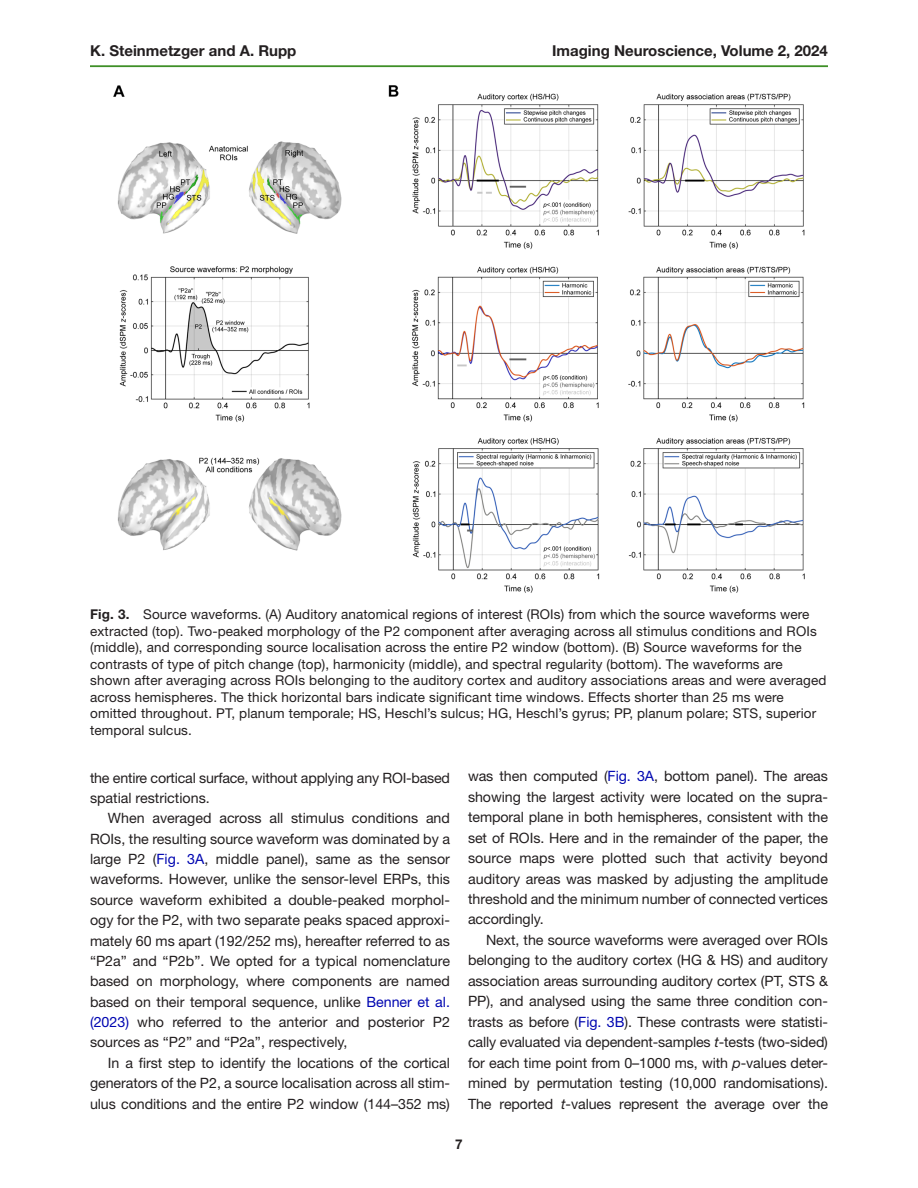
<style>
.page{position:relative;width:918px;height:1188px;background:#fff}
.page>*{position:absolute;margin:0;border:0;box-sizing:border-box;transform-origin:0 0}
.t1{font:700 15px "Helvetica Neue LT Std";color:#231f20}
.t2{font:14.25px/20.4px "Helvetica Neue LT Std";letter-spacing:-.005em;color:#231f20;text-align:justify}
.t3{font:13.5px/16.5px "Helvetica Neue LT Std";letter-spacing:.01em;color:#231f20}
.t4{font:700 13.5px "Helvetica Neue LT Std";color:#231f20}
.s1{font-weight:700}
.s2{color:#0006b1}
.s3{font-style:italic}
</style>
<div class="page">
<hr style="left:90px;top:66px;width:738px;height:1px;background:#3e8f27">
<img style="left:113px;top:85px;width:692px;height:508px">
<p class="t1" style="left:90px;top:41px;width:208px">K. Steinmetzger and A. Rupp</p>
<p class="t1" style="left:552px;top:41px;width:277px">Imaging Neuroscience, Volume 2, 2024</p>
<p class="t3" style="left:90px;top:606px;width:738px"><span class="s1">Fig. 3.</span> Source waveforms. (A) Auditory anatomical regions of interest (ROIs) from which the source waveforms were extracted (top). Two-peaked morphology of the P2 component after averaging across all stimulus conditions and ROIs (middle), and corresponding source localisation across the entire P2 window (bottom). (B) Source waveforms for the contrasts of type of pitch change (top), harmonicity (middle), and spectral regularity (bottom). The waveforms are<br>shown after averaging across ROIs belonging to the auditory cortex and auditory associations areas and were averaged across hemispheres. The thick horizontal bars indicate significant time windows. Effects shorter than 25 ms were omitted throughout. PT, planum temporale; HS, Heschl’s sulcus; HG, Heschl’s gyrus; PP, planum polare; STS, superior temporal sulcus.</p>
<p class="t2" style="left:90px;top:767px;width:361px">the entire cortical surface, without applying any ROI-based spatial restrictions.</p>
<p class="t2" style="left:90px;top:808px;width:362px;text-indent:18px">When averaged across all stimulus conditions and ROIs, the resulting source waveform was dominated by a large P2 (<span class="s2">Fig. 3A</span>, middle panel), same as the sensor waveforms. However, unlike the sensor-level ERPs, this source waveform exhibited a double-peaked morphol&shy;ogy for the P2, with two separate peaks spaced approxi&shy;mately 60 ms apart (192/252 ms), hereafter referred to as “P2a” and “P2b”. We opted for a typical nomenclature based on morphology, where components are named based on their temporal sequence, unlike <span class="s2">Benner et al. (2023)</span> who referred to the anterior and posterior P2 sources as “P2” and “P2a”, respectively,</p>
<p class="t2" style="left:90px;top:1052px;width:362px;text-indent:18px">In a first step to identify the locations of the cortical generators of the P2, a source localisation across all stim&shy;ulus conditions and the entire P2 window (144–352 ms)</p>
<p class="t2" style="left:468px;top:766px;width:362px">was then computed (<span class="s2">Fig. 3A</span>, bottom panel). The areas showing the largest activity were located on the supra&shy;temporal plane in both hemispheres, consistent with the set of ROIs. Here and in the remainder of the paper, the source maps were plotted such that activity beyond auditory areas was masked by adjusting the amplitude threshold and the minimum number of connected vertices accordingly.</p>
<p class="t2" style="left:468px;top:929px;width:362px;text-indent:18px">Next, the source waveforms were averaged over ROIs belonging to the auditory cortex (HG &amp; HS) and auditory association areas surrounding auditory cortex (PT, STS &amp; PP), and analysed using the same three condition con&shy;trasts as before (<span class="s2">Fig. 3B</span>). These contrasts were statisti&shy;cally evaluated via dependent-samples <span class="s3">t</span>-tests (two-sided) for each time point from 0–1000 ms, with <span class="s3">p</span>-values deter&shy;mined by permutation testing (10,000 randomisations).<br>The reported <span class="s3">t</span>-values represent the average over the</p>
<p class="t4" style="left:455px;top:1136px;width:9px">7</p>
</div>
